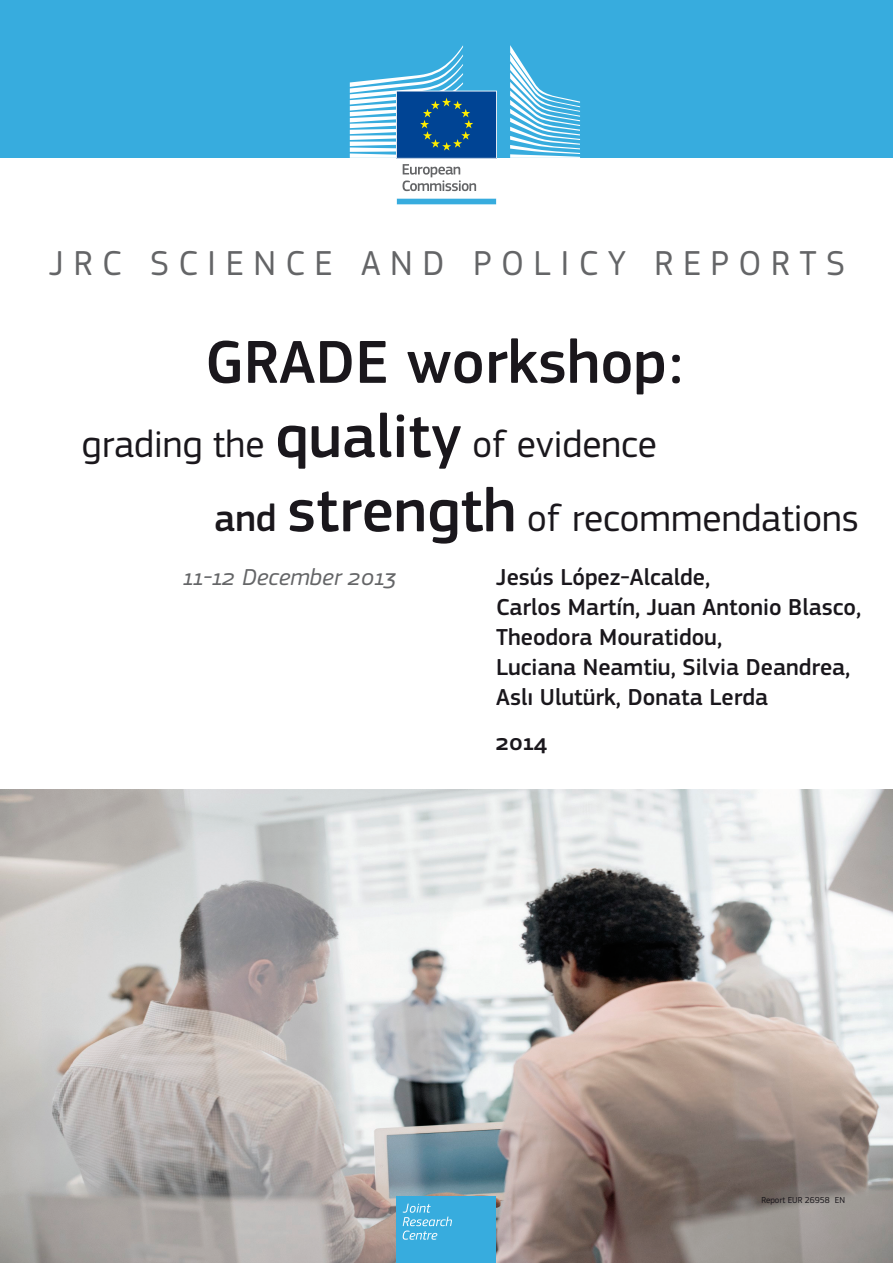
<style>
.page{position:relative;width:893px;height:1263px;background:#fff}
.page>*{position:absolute;margin:0;border:0;box-sizing:border-box;transform-origin:0 0}
.t1{font:500 63px "EC Square Sans Pro";color:#1a171c}
.t2{font:39px "EC Square Sans Pro";color:#1a171c}
.t3{font:36px "EC Square Sans Pro";letter-spacing:.26em;color:#646567}
.t4{font:500 24px "EC Square Sans Pro";color:#1a171c}
.t5{font:italic 24px "EC Square Sans Pro";color:#646567}
.t6{font:9px "EC Square Sans Pro";color:#1a171c}
.s1{font-weight:500;font-size:63px}
.s2{font-weight:500}
</style>
<div class="page">
<img style="left:1px;top:789px;width:892px;height:474px">
<div style="left:0;top:0;width:893px;height:158px;background:#37acde"></div>
<svg style="left:510px;top:45px;width:70px;height:113px"></svg>
<svg style="left:350px;top:45px;width:147px;height:160px"></svg>
<div style="left:397px;top:1196px;width:99px;height:67px;background:#37acde"></div>
<svg style="left:403px;top:1203px;width:49px;height:37px"></svg>
<p class="t3" style="left:49px;top:242px;width:797px">JRC SCIENCE AND POLICY REPORTS</p>
<p class="t1" style="left:205px;top:325px;width:479px">GRADE workshop:</p>
<p class="t2" style="left:81px;top:421px;width:577px">grading the <span class="s1">quality</span> of evidence</p>
<p class="t2" style="left:214px;top:496px;width:646px"><span class="s2">and</span> <span class="s1">strength</span> of recommendations</p>
<p class="t5" style="left:183px;top:563px;width:215px">11-12 December 2013</p>
<p class="t4" style="left:496px;top:563px;width:216px">Jesús López-Alcalde,</p>
<p class="t4" style="left:496px;top:593px;width:366px">Carlos Martín, Juan Antonio Blasco,</p>
<p class="t4" style="left:496px;top:623px;width:228px">Theodora Mouratidou,</p>
<p class="t4" style="left:496px;top:653px;width:356px">Luciana Neamtiu, Silvia Deandrea,</p>
<p class="t4" style="left:496px;top:683px;width:273px">Aslı Ulutürk, Donata Lerda</p>
<p class="t4" style="left:496px;top:728px;width:53px">2014</p>
<p class="t6" style="left:761px;top:1194px;width:85px">Report EUR 26958 EN</p>
</div>
